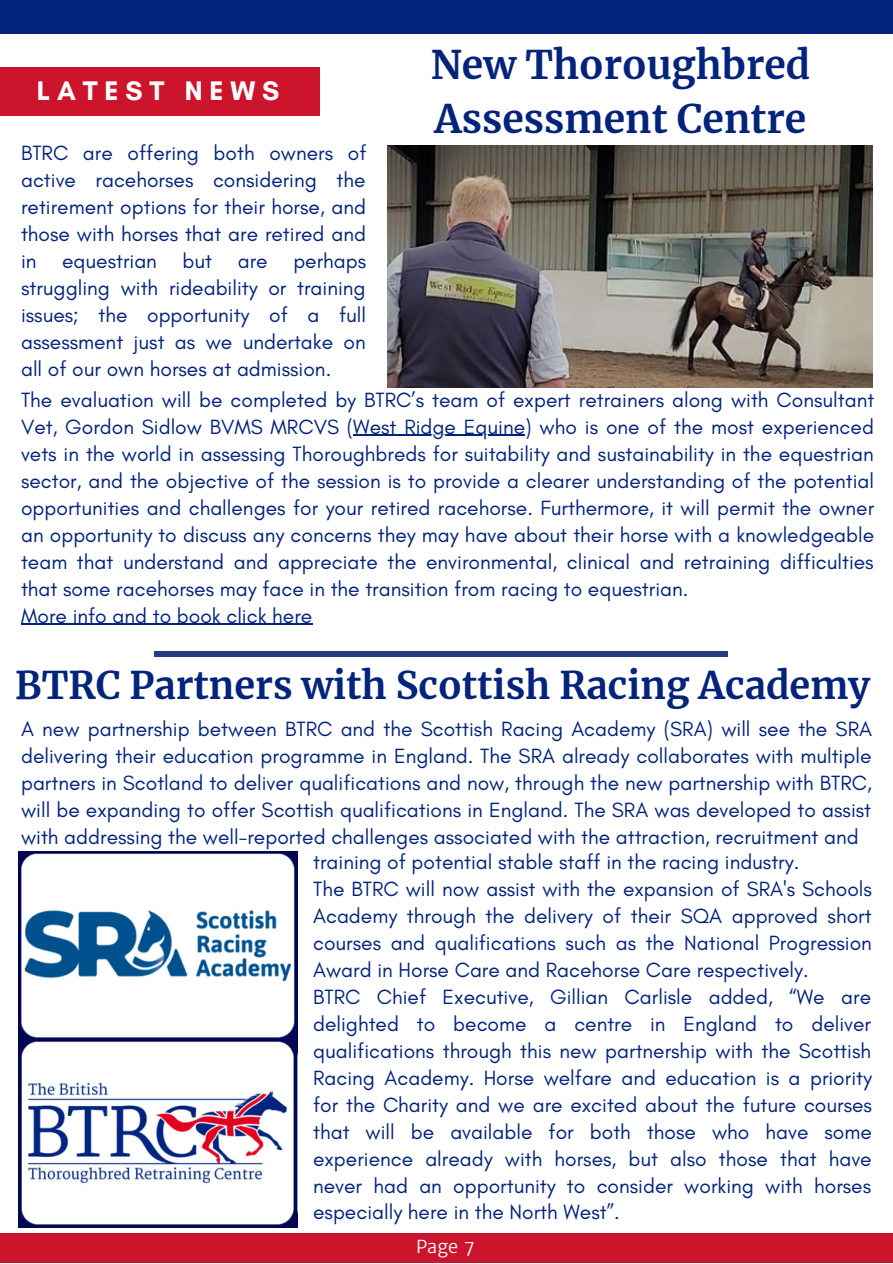
<style>
.page{position:relative;width:893px;height:1264px;background:#fff}
.page>*{position:absolute;margin:0;border:0;box-sizing:border-box;transform-origin:0 0}
.t1{font:700 39px "Merriweather";color:#04247c}
.t2{font:700 37.65px "Merriweather";color:#04247c}
.t3{font:700 27.3px "Glacial Indifference";letter-spacing:.25em;color:#fff}
.t4{font:21px/27px "Glacial Indifference";color:#04247c;text-align:justify}
.t5{font:300 18px "Merriweather Sans";color:#fff}
</style>
<div class="page">
<div style="left:0;top:0;width:892px;height:34px;background:#04247c"></div>
<div style="left:0;top:1232px;width:892px;height:30px;background:#cc142c"></div>
<img style="left:19px;top:851px;width:278px;height:187px">
<img style="left:19px;top:1038px;width:278px;height:189px">
<img style="left:388px;top:145px;width:484px;height:242px">
<div style="left:155px;top:651px;width:573px;height:5px;background:#253c7d"></div>
<hr style="left:353px;top:435px;width:172px;height:1px;background:#04247c">
<hr style="left:21px;top:624px;width:291px;height:1px;background:#04247c">
<div style="left:0;top:67px;width:320px;height:49px;background:#cc142c"></div>
<p class="t3" style="left:37px;top:74px;width:244px">LATEST NEWS</p>
<p class="t4" style="left:21px;top:139px;width:347px">BTRC are offering both owners of active racehorses considering the retirement options for their horse, and those with horses that are retired and in equestrian but are perhaps struggling with rideability or training issues; the opportunity of a full assessment just as we undertake on all of our own horses at admission.</p>
<p class="t1" style="left:430px;top:41px;width:381px">New Thoroughbred</p>
<p class="t1" style="left:434px;top:95px;width:373px">Assessment Centre</p>
<p class="t4" style="left:21px;top:386px;width:854px">The evaluation will be completed by BTRC’s team of expert retrainers along with Consultant Vet, Gordon Sidlow BVMS MRCVS (West Ridge Equine) who is one of the most experienced vets in the world in assessing Thoroughbreds for suitability and sustainability in the equestrian sector, and the objective of the session is to provide a clearer understanding of the potential opportunities and challenges for your retired racehorse. Furthermore, it will permit the owner an opportunity to discuss any concerns they may have about their horse with a knowledgeable team that understand and appreciate the environmental, clinical and retraining difficulties that some racehorses may face in the transition from racing to equestrian.</p>
<p class="t4" style="left:21px;top:602px;width:293px">More info and to book click here</p>
<p class="t2" style="left:15px;top:662px;width:856px">BTRC Partners with Scottish Racing Academy</p>
<p class="t4" style="left:21px;top:715px;width:852px">A new partnership between BTRC and the Scottish Racing Academy (SRA) will see the SRA delivering their education programme in England. The SRA already collaborates with multiple partners in Scotland to deliver qualifications and now, through the new partnership with BTRC, will be expanding to offer Scottish qualifications in England. The SRA was developed to assist with addressing the well-reported challenges associated with the attraction, recruitment and</p>
<p class="t4" style="left:313px;top:847px;width:487px">training of potential stable staff in the racing industry.</p>
<p class="t4" style="left:313px;top:874px;width:560px">The BTRC will now assist with the expansion of SRA's Schools Academy through the delivery of their SQA approved short courses and qualifications such as the National Progression Award in Horse Care and Racehorse Care respectively.</p>
<p class="t4" style="left:313px;top:982px;width:560px">BTRC Chief Executive, Gillian Carlisle added, “We are delighted to become a centre in England to deliver qualifications through this new partnership with the Scottish Racing Academy. Horse welfare and education is a priority for the Charity and we are excited about the future courses that will be available for both those who have some experience already with horses, but also those that have never had an opportunity to consider working with horses especially here in the North West”.</p>
<p class="t5" style="left:416px;top:1235px;width:60px">Page 7</p>
</div>
